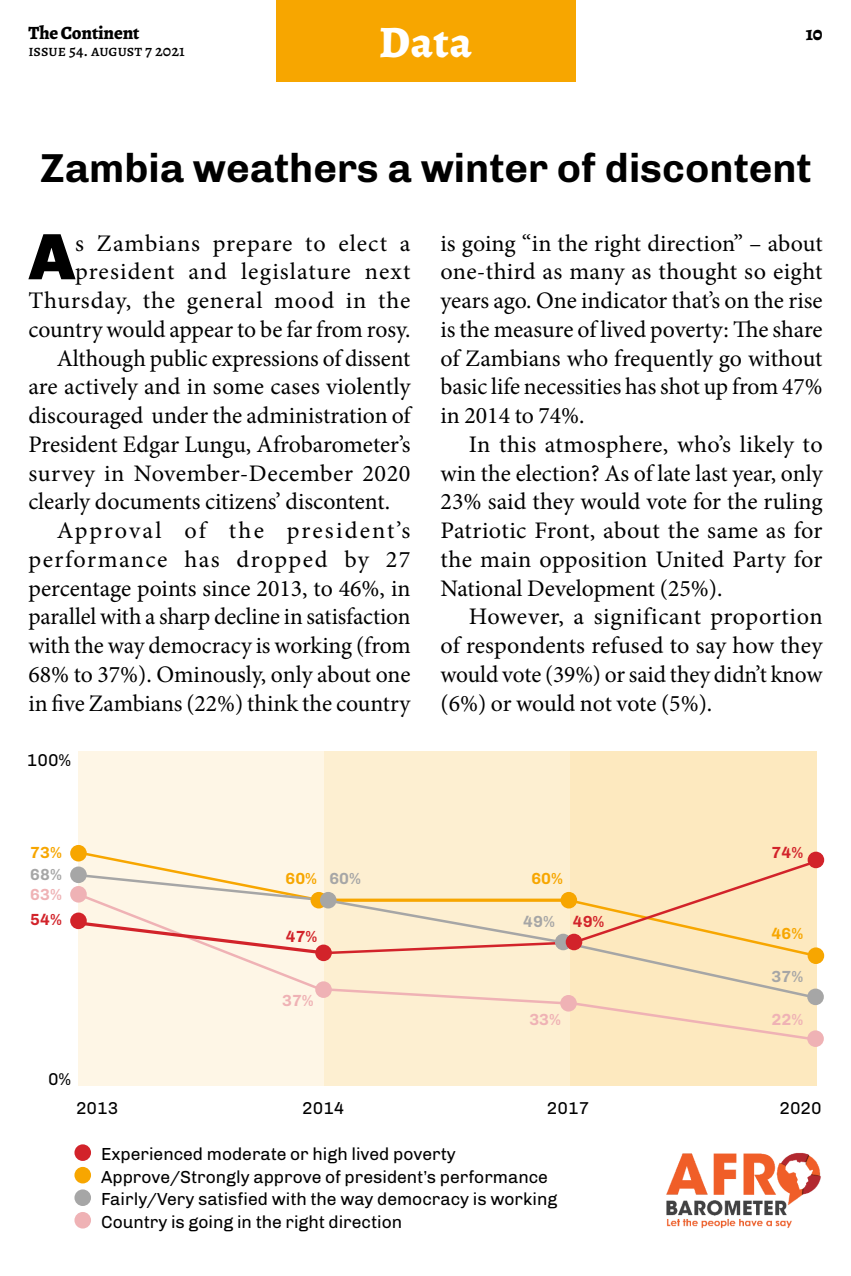
<style>
.page{position:relative;width:851px;height:1276px;background:#fff}
.page>*{position:absolute;margin:0;border:0;box-sizing:border-box;transform-origin:0 0}
.t1{font:900 65.75px "Chivo";color:#000}
.t2{font:800 45px "Alegreya";color:#fff}
.t3{font:700 40.5px "Chivo";color:#000}
.t4{font:23.75px/28.8px "Minion Pro";color:#000;text-align:justify}
.t5{font:23.75px/28.8px "Minion Pro";letter-spacing:.035em;color:#000;text-align:right}
.t6{font:800 20px "Alegreya";color:#000}
.t7{font:800 18.75px "Alegreya";letter-spacing:-.01em;color:#000}
.t8{font:17.5px "Chivo";color:#000}
.t9{font:17.25px "Chivo";color:#000}
.t10{font:500 16.25px "Alegreya";color:#000}
.t11{font:700 16.25px "Chivo";color:#f7a600}
.t12{font:700 16.25px "Chivo";color:#d2232a}
.t13{font:700 16.25px "Chivo";color:#a6a6a6}
.t14{font:700 16.25px "Chivo";color:#efb2b5}
</style>
<div class="page">
<div style="left:275px;top:0;width:300px;height:81px;background:#f7a600"></div>
<div style="left:74px;top:1144px;width:17px;height:17px;background:#d2232a;border-radius:50%"></div>
<div style="left:74px;top:1212px;width:17px;height:16px;background:#efb2b5;border-radius:50%"></div>
<div style="left:74px;top:1167px;width:17px;height:16px;background:#f7a600;border-radius:50%"></div>
<div style="left:74px;top:1189px;width:17px;height:17px;background:#a6a6a6;border-radius:50%"></div>
<div style="left:569px;top:751px;width:247px;height:335px;background:#fde9bf"></div>
<div style="left:78px;top:751px;width:246px;height:335px;background:#fef6e6"></div>
<div style="left:323px;top:751px;width:246px;height:335px;background:#fdefd1"></div>
<div style="left:70px;top:845px;width:17px;height:16px;background:#f7a600;border-radius:50%"></div>
<svg style="left:70px;top:912px;width:17px;height:17px"></svg>
<svg style="left:70px;top:866px;width:17px;height:17px"></svg>
<div style="left:70px;top:886px;width:17px;height:16px;background:#efb2b5;border-radius:50%"></div>
<div style="left:807px;top:1030px;width:16px;height:17px;background:#efb2b5;border-radius:50%"></div>
<div style="left:807px;top:947px;width:17px;height:17px;background:#f7a600;border-radius:50%"></div>
<div style="left:807px;top:988px;width:16px;height:17px;background:#a6a6a6;border-radius:50%"></div>
<div style="left:807px;top:851px;width:17px;height:17px;background:#d2232a;border-radius:50%"></div>
<svg style="left:74px;top:849px;width:745px;height:193px"></svg>
<img style="left:666px;top:1152px;width:155px;height:77px">
<div style="left:310px;top:892px;width:17px;height:16px;background:#f7a600;border-radius:50%"></div>
<div style="left:320px;top:892px;width:16px;height:16px;background:#a6a6a6;border-radius:50%"></div>
<div style="left:555px;top:933px;width:16px;height:17px;background:#a6a6a6;border-radius:50%"></div>
<div style="left:565px;top:933px;width:17px;height:17px;background:#d2232a;border-radius:50%"></div>
<p class="t7" style="left:28px;top:19px;width:113px">The Continent</p>
<p class="t10" style="left:28px;top:40px;width:158px">issue 54. august 7 2021</p>
<p class="t2" style="left:379px;top:9px;width:94px">Data</p>
<p class="t6" style="left:805px;top:19px;width:18px">10</p>
<p class="t3" style="left:39px;top:144px;width:773px">Zambia weathers a winter of discontent</p>
<p class="t5" style="left:28px;top:229px;width:383px">s Zambians prepare to elect a president and legislature next Thursday, the general mood in the country would appear to be far from rosy.</p>
<p class="t4" style="left:28px;top:344px;width:383px;text-indent:28px">Although public expressions of dissent are actively and in some cases violently discouraged under the administration of President Edgar Lungu, Afrobarometer’s survey in November-December 2020 clearly documents citizens’ discontent.</p>
<p class="t4" style="left:28px;top:516px;width:384px;text-indent:28px">Approval of the president’s performance has dropped by 27 percentage points since 2013, to 46%, in parallel with a sharp decline in satisfaction with the way democracy is working (from 68% to 37%). Ominously, only about one in five Zambians (22%) think the country</p>
<p class="t1" style="left:29px;top:218px;width:48px">A</p>
<p class="t9" style="left:27px;top:750px;width:45px">100%</p>
<p class="t4" style="left:440px;top:229px;width:383px">is going “in the right direction” – about one-third as many as thought so eight years ago. One indicator that’s on the rise is the measure of lived poverty: The share of Zambians who frequently go without basic life necessities has shot up from 47% in 2014 to 74%.</p>
<p class="t4" style="left:440px;top:430px;width:383px;text-indent:28px">In this atmosphere, who’s likely to win the election? As of late last year, only 23% said they would vote for the ruling Patriotic Front, about the same as for the main opposition United Party for National Development (25%).</p>
<p class="t4" style="left:440px;top:602px;width:383px;text-indent:28px">However, a significant proportion of respondents refused to say how they would vote (39%) or said they didn’t know (6%) or would not vote (5%).</p>
<p class="t11" style="left:30px;top:842px;width:33px">73%</p>
<p class="t12" style="left:771px;top:842px;width:33px">74%</p>
<p class="t13" style="left:30px;top:865px;width:33px">68%</p>
<p class="t14" style="left:30px;top:885px;width:33px">63%</p>
<p class="t12" style="left:30px;top:910px;width:33px">54%</p>
<p class="t9" style="left:48px;top:1069px;width:24px">0%</p>
<p class="t11" style="left:285px;top:869px;width:33px">60%</p>
<p class="t11" style="left:531px;top:869px;width:33px">60%</p>
<p class="t13" style="left:329px;top:869px;width:33px">60%</p>
<p class="t12" style="left:286px;top:927px;width:33px">47%</p>
<p class="t13" style="left:523px;top:911px;width:33px">49%</p>
<p class="t12" style="left:572px;top:912px;width:33px">49%</p>
<p class="t14" style="left:282px;top:991px;width:33px">37%</p>
<p class="t11" style="left:771px;top:923px;width:33px">46%</p>
<p class="t13" style="left:771px;top:966px;width:33px">37%</p>
<p class="t14" style="left:529px;top:1010px;width:33px">33%</p>
<p class="t14" style="left:771px;top:1010px;width:33px">22%</p>
<p class="t9" style="left:76px;top:1097px;width:44px">2013</p>
<p class="t9" style="left:302px;top:1097px;width:44px">2014</p>
<p class="t9" style="left:546px;top:1097px;width:44px">2017</p>
<p class="t9" style="left:779px;top:1097px;width:44px">2020</p>
<p class="t8" style="left:101px;top:1144px;width:356px">Experienced moderate or high lived poverty</p>
<p class="t8" style="left:101px;top:1166px;width:448px">Approve/Strongly approve of president’s performance</p>
<p class="t8" style="left:101px;top:1189px;width:458px">Fairly/Very satisfied with the way democracy is working</p>
<p class="t8" style="left:101px;top:1211px;width:302px">Country is going in the right direction</p>
</div>
